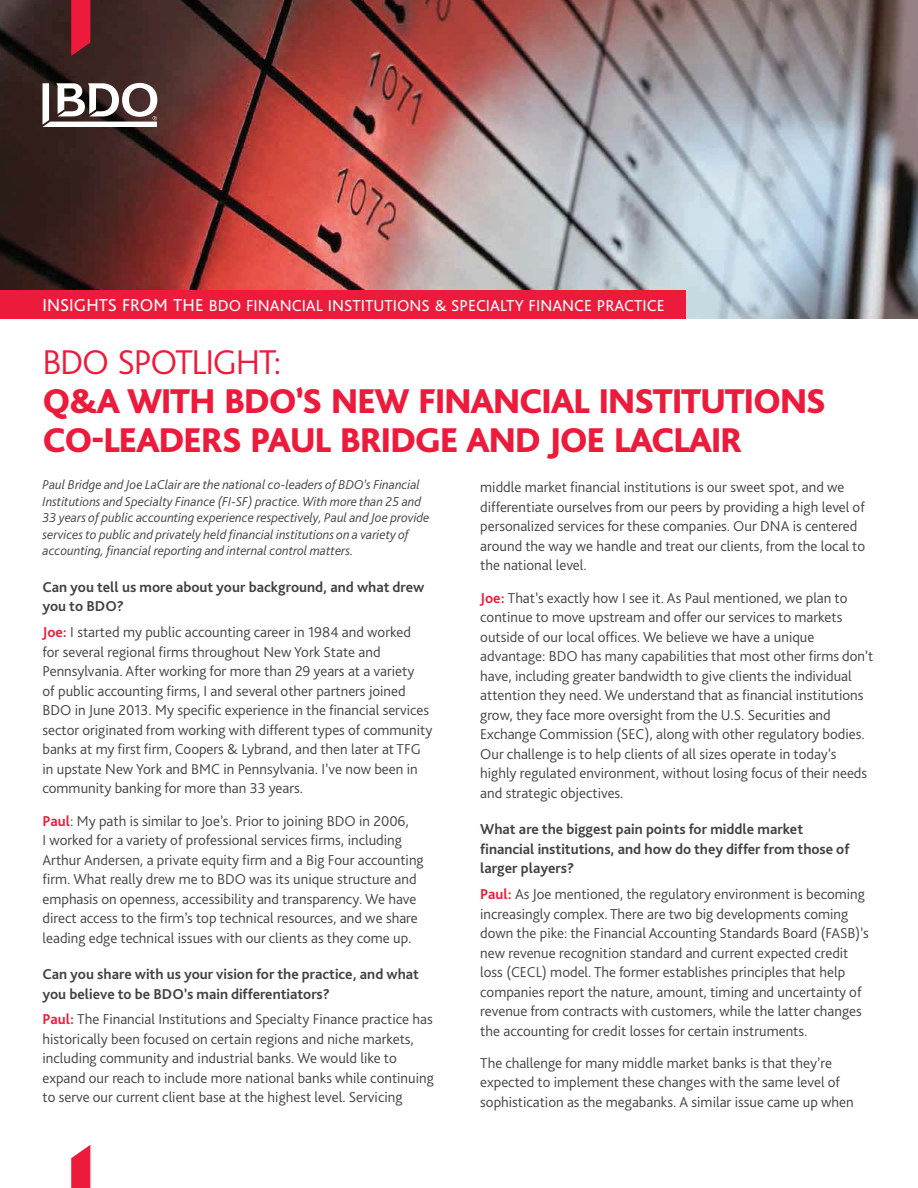
<style>
.page{position:relative;width:918px;height:1188px;background:#fff}
.page>*{position:absolute;margin:0;border:0;box-sizing:border-box;transform-origin:0 0}
.t1{font:800 36px/39px "Bliss Pro";letter-spacing:-.04em;color:#ec1b3b}
.t2{font:300 36px "Bliss Pro";letter-spacing:-.04em;color:#ec1b3b}
.t3{font:16.5px "Bliss Pro";color:#fff}
.t4{font:300 15px/19.5px "Bliss Pro";color:#424241}
.t5{font:700 15px/19.5px "Bliss Pro";color:#424241}
.t6{font:italic 300 13.5px/16.5px "Bliss Pro";color:#424241}
.s1{font-size:18px}
.s2{font-weight:700;color:#ec1b3b}
</style>
<div class="page">
<img style="left:0;top:0;width:918px;height:318px">
<div style="left:0;top:290px;width:686px;height:28px;background:#ec1b3b"></div>
<svg style="left:71px;top:0;width:19px;height:56px"></svg>
<svg style="left:71px;top:1145px;width:19px;height:43px"></svg>
<svg style="left:43px;top:83px;width:114px;height:44px"></svg>
<p class="t3" style="left:43px;top:295px;width:624px"><span class="s1">INSIGHTS FROM THE</span> BDO FINANCIAL INSTITUTIONS &amp; SPECIALTY FINANCE PRACTICE</p>
<h1 class="t2" style="left:43px;top:339px;width:241px">BDO SPOTLIGHT:</h1>
<h1 class="t1" style="left:43px;top:380px;width:785px">Q&amp;A WITH BDO’S NEW FINANCIAL INSTITUTIONS<br>CO-LEADERS PAUL BRIDGE AND JOE LACLAIR</h1>
<p class="t6" style="left:43px;top:476px;width:388px">Paul Bridge and Joe LaClair are the national co-leaders of BDO’s Financial Institutions and Specialty Finance (FI-SF) practice. With more than 25 and 33 years of public accounting experience respectively, Paul and Joe provide services to public and privately held financial institutions on a variety of accounting, financial reporting and internal control matters.</p>
<p class="t5" style="left:43px;top:577px;width:383px">Can you tell us more about your background, and what drew you to BDO?</p>
<p class="t4" style="left:43px;top:622px;width:391px"><span class="s2">Joe:</span> I started my public accounting career in 1984 and worked<br>for several regional firms throughout New York State and Pennsylvania. After working for more than 29 years at a variety<br>of public accounting firms, I and several other partners joined BDO in June 2013. My specific experience in the financial services sector originated from working with different types of community banks at my first firm, Coopers &amp; Lybrand, and then later at TFG in upstate New York and BMC in Pennsylvania. I’ve now been in community banking for more than 33 years.</p>
<p class="t4" style="left:43px;top:810px;width:383px"><span class="s2">Paul</span>: My path is similar to Joe’s. Prior to joining BDO in 2006,<br>I worked for a variety of professional services firms, including Arthur Andersen, a private equity firm and a Big Four accounting firm. What really drew me to BDO was its unique structure and emphasis on openness, accessibility and transparency. We have direct access to the firm’s top technical resources, and we share leading edge technical issues with our clients as they come up.</p>
<p class="t5" style="left:43px;top:964px;width:378px">Can you share with us your vision for the practice, and what you believe to be BDO’s main differentiators?</p>
<p class="t4" style="left:43px;top:1009px;width:393px"><span class="s2">Paul:</span> The Financial Institutions and Specialty Finance practice has historically been focused on certain regions and niche markets, including community and industrial banks. We would like to expand our reach to include more national banks while continuing to serve our current client base at the highest level. Servicing</p>
<p class="t4" style="left:480px;top:477px;width:386px">middle market financial institutions is our sweet spot, and we differentiate ourselves from our peers by providing a high level of personalized services for these companies. Our DNA is centered around the way we handle and treat our clients, from the local to the national level.</p>
<p class="t4" style="left:480px;top:588px;width:395px"><span class="s2">Joe:</span> That’s exactly how I see it. As Paul mentioned, we plan to continue to move upstream and offer our services to markets outside of our local offices. We believe we have a unique advantage: BDO has many capabilities that most other firms don’t have, including greater bandwidth to give clients the individual attention they need. We understand that as financial institutions grow, they face more oversight from the U.S. Securities and Exchange Commission (SEC), along with other regulatory bodies.<br>Our challenge is to help clients of all sizes operate in today’s highly regulated environment, without losing focus of their needs and strategic objectives.</p>
<p class="t5" style="left:480px;top:819px;width:371px">What are the biggest pain points for middle market financial institutions, and how do they differ from those of larger players?</p>
<p class="t4" style="left:480px;top:884px;width:390px"><span class="s2">Paul:</span> As Joe mentioned, the regulatory environment is becoming increasingly complex. There are two big developments coming down the pike: the Financial Accounting Standards Board (FASB)’s new revenue recognition standard and current expected credit loss (CECL) model. The former establishes principles that help companies report the nature, amount, timing and uncertainty of revenue from contracts with customers, while the latter changes the accounting for credit losses for certain instruments.</p>
<p class="t4" style="left:480px;top:1053px;width:375px">The challenge for many middle market banks is that they’re expected to implement these changes with the same level of sophistication as the megabanks. A similar issue came up when</p>
</div>
